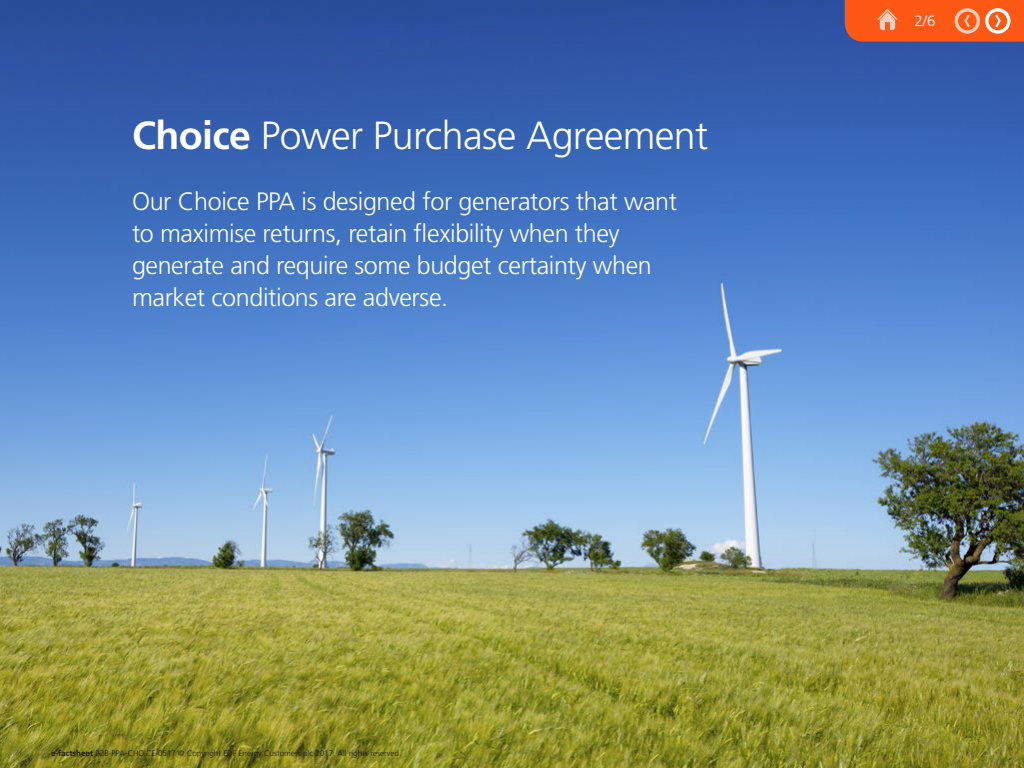
<style>
.page{position:relative;width:1024px;height:768px;background:#fff}
.page>*{position:absolute;margin:0;border:0;box-sizing:border-box;transform-origin:0 0}
.t1{font:300 39.2px "Frutiger LT Std";letter-spacing:-.015em;color:#fff}
.t2{font:300 25.1px/32px "Frutiger LT Std";letter-spacing:-.015em;color:#fff}
.t3{font:300 15px "Frutiger LT";color:#fff}
.t4{font:300 8.1px "Frutiger LT";color:#1a1a1a}
.s1{font-weight:700}
</style>
<div class="page">
<img style="left:0;top:0;width:1024px;height:768px">
<svg style="left:845px;top:0;width:179px;height:42px;background:#fa652a"></svg>
<h1 class="t1" style="left:132px;top:114px;width:578px"><span class="s1">Choice</span> Power Purchase Agreement</h1>
<p class="t2" style="left:132px;top:185px;width:547px">Our C hoice PPA is designed for generators that want to maximise returns, retain flexibility when they generate and require some budget certainty when market conditions are adverse.</p>
<p class="t4" style="left:51px;top:748px;width:352px"><span class="s1">e-factsheet</span> B2B-PPA-CHOICE-0517 © Copyright EDF Energy Customers plc 2017. All rights reserved.</p>
<p class="t3" style="left:915px;top:12px;width:22px">2/6</p>
</div>
